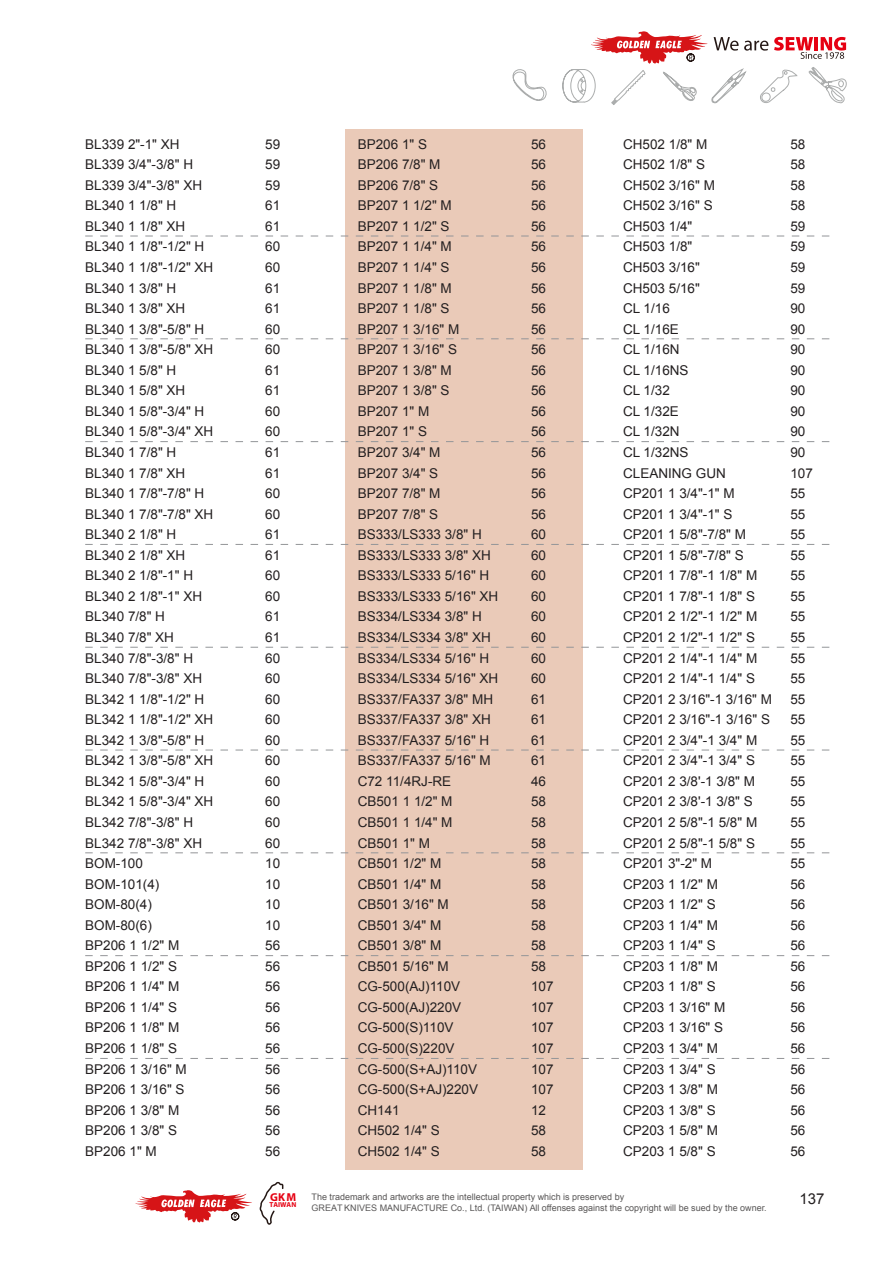
<style>
.page{position:relative;width:893px;height:1263px;background:#fff}
.page>*{position:absolute;margin:0;border:0;box-sizing:border-box;transform-origin:0 0}
.t1{font:15px "Arial";color:#231f20}
.t2{font:13.5px/20.5px "Arial";color:#231f20}
.t3{font:700 11.55px "Myriad Pro";color:#e60012}
.t4{font:9px "Arial";color:#595757}
.t5{font:700 7.2px "Myriad Pro";color:#e60012}
</style>
<div class="page">
<svg style="left:512px;top:31px;width:335px;height:74px"></svg>
<svg style="left:259px;top:1182px;width:24px;height:43px"></svg>
<svg style="left:135px;top:1190px;width:117px;height:32px"></svg>
<div style="left:345px;top:129px;width:238px;height:1040px;background:#eacab8"></div>
<svg style="left:85px;top:236px;width:744px;height:1px"></svg>
<svg style="left:85px;top:339px;width:744px;height:1px"></svg>
<svg style="left:85px;top:544px;width:744px;height:1px"></svg>
<svg style="left:85px;top:852px;width:744px;height:1px"></svg>
<svg style="left:85px;top:441px;width:744px;height:1px"></svg>
<svg style="left:85px;top:750px;width:744px;height:1px"></svg>
<svg style="left:85px;top:647px;width:744px;height:1px"></svg>
<svg style="left:85px;top:955px;width:744px;height:1px"></svg>
<svg style="left:85px;top:1058px;width:744px;height:1px"></svg>
<p class="t2" style="left:85px;top:134px;width:130px">BL339 2"-1" XH<br>BL339 3/4"-3/8" H<br>BL339 3/4"-3/8" XH<br>BL340 1 1/8" H<br>BL340 1 1/8" XH<br>BL340 1 1/8"-1/2" H<br>BL340 1 1/8"-1/2" XH<br>BL340 1 3/8" H<br>BL340 1 3/8" XH<br>BL340 1 3/8"-5/8" H<br>BL340 1 3/8"-5/8" XH<br>BL340 1 5/8" H<br>BL340 1 5/8" XH<br>BL340 1 5/8"-3/4" H<br>BL340 1 5/8"-3/4" XH<br>BL340 1 7/8" H<br>BL340 1 7/8" XH<br>BL340 1 7/8"-7/8" H<br>BL340 1 7/8"-7/8" XH<br>BL340 2 1/8" H<br>BL340 2 1/8" XH<br>BL340 2 1/8"-1" H<br>BL340 2 1/8"-1" XH<br>BL340 7/8" H<br>BL340 7/8" XH<br>BL340 7/8"-3/8" H<br>BL340 7/8"-3/8" XH<br>BL342 1 1/8"-1/2" H<br>BL342 1 1/8"-1/2" XH<br>BL342 1 3/8"-5/8" H<br>BL342 1 3/8"-5/8" XH<br>BL342 1 5/8"-3/4" H<br>BL342 1 5/8"-3/4" XH<br>BL342 7/8"-3/8" H<br>BL342 7/8"-3/8" XH<br>BOM-100<br>BOM-101(4)<br>BOM-80(4)<br>BOM-80(6)<br>BP206 1 1/2" M<br>BP206 1 1/2" S<br>BP206 1 1/4" M<br>BP206 1 1/4" S<br>BP206 1 1/8" M<br>BP206 1 1/8" S<br>BP206 1 3/16" M<br>BP206 1 3/16" S<br>BP206 1 3/8" M<br>BP206 1 3/8" S<br>BP206 1" M</p>
<p class="t2" style="left:358px;top:134px;width:142px">BP206 1" S<br>BP206 7/8" M<br>BP206 7/8" S<br>BP207 1 1/2" M<br>BP207 1 1/2" S<br>BP207 1 1/4" M<br>BP207 1 1/4" S<br>BP207 1 1/8" M<br>BP207 1 1/8" S<br>BP207 1 3/16" M<br>BP207 1 3/16" S<br>BP207 1 3/8" M<br>BP207 1 3/8" S<br>BP207 1" M<br>BP207 1" S<br>BP207 3/4" M<br>BP207 3/4" S<br>BP207 7/8" M<br>BP207 7/8" S<br>BS333/LS333 3/8" H<br>BS333/LS333 3/8" XH<br>BS333/LS333 5/16" H<br>BS333/LS333 5/16" XH<br>BS334/LS334 3/8" H<br>BS334/LS334 3/8" XH<br>BS334/LS334 5/16" H<br>BS334/LS334 5/16" XH<br>BS337/FA337 3/8" MH<br>BS337/FA337 3/8" XH<br>BS337/FA337 5/16" H<br>BS337/FA337 5/16" M<br>C72 11/4RJ-RE<br>CB501 1 1/2" M<br>CB501 1 1/4" M<br>CB501 1" M<br>CB501 1/2" M<br>CB501 1/4" M<br>CB501 3/16" M<br>CB501 3/4" M<br>CB501 3/8" M<br>CB501 5/16" M<br>CG-500(AJ)110V<br>CG-500(AJ)220V<br>CG-500(S)110V<br>CG-500(S)220V<br>CG-500(S+AJ)110V<br>CG-500(S+AJ)220V<br>CH141<br>CH502 1/4" S<br>CH502 1/4" S</p>
<p class="t2" style="left:623px;top:134px;width:150px">CH502 1/8" M<br>CH502 1/8" S<br>CH502 3/16" M<br>CH502 3/16" S<br>CH503 1/4"<br>CH503 1/8"<br>CH503 3/16"<br>CH503 5/16"<br>CL 1/16<br>CL 1/16E<br>CL 1/16N<br>CL 1/16NS<br>CL 1/32<br>CL 1/32E<br>CL 1/32N<br>CL 1/32NS<br>CLEANING GUN<br>CP201 1 3/4"-1" M<br>CP201 1 3/4"-1" S<br>CP201 1 5/8"-7/8" M<br>CP201 1 5/8"-7/8" S<br>CP201 1 7/8"-1 1/8" M<br>CP201 1 7/8"-1 1/8" S<br>CP201 2 1/2"-1 1/2" M<br>CP201 2 1/2"-1 1/2" S<br>CP201 2 1/4"-1 1/4" M<br>CP201 2 1/4"-1 1/4" S<br>CP201 2 3/16"-1 3/16" M<br>CP201 2 3/16"-1 3/16" S<br>CP201 2 3/4"-1 3/4" M<br>CP201 2 3/4"-1 3/4" S<br>CP201 2 3/8'-1 3/8" M<br>CP201 2 3/8'-1 3/8" S<br>CP201 2 5/8"-1 5/8" M<br>CP201 2 5/8"-1 5/8" S<br>CP201 3"-2" M<br>CP203 1 1/2" M<br>CP203 1 1/2" S<br>CP203 1 1/4" M<br>CP203 1 1/4" S<br>CP203 1 1/8" M<br>CP203 1 1/8" S<br>CP203 1 3/16" M<br>CP203 1 3/16" S<br>CP203 1 3/4" M<br>CP203 1 3/4" S<br>CP203 1 3/8" M<br>CP203 1 3/8" S<br>CP203 1 5/8" M<br>CP203 1 5/8" S</p>
<p class="t2" style="left:265px;top:134px;width:17px;text-align:justify">59<br>59<br>59<br>61<br>61<br>60<br>60<br>61<br>61<br>60<br>60<br>61<br>61<br>60<br>60<br>61<br>61<br>60<br>60<br>61<br>61<br>60<br>60<br>61<br>61<br>60<br>60<br>60<br>60<br>60<br>60<br>60<br>60<br>60<br>60<br>10<br>10<br>10<br>10<br>56<br>56<br>56<br>56<br>56<br>56<br>56<br>56<br>56<br>56<br>56</p>
<p class="t2" style="left:531px;top:134px;width:24px">56<br>56<br>56<br>56<br>56<br>56<br>56<br>56<br>56<br>56<br>56<br>56<br>56<br>56<br>56<br>56<br>56<br>56<br>56<br>60<br>60<br>60<br>60<br>60<br>60<br>60<br>60<br>61<br>61<br>61<br>61<br>46<br>58<br>58<br>58<br>58<br>58<br>58<br>58<br>58<br>58<br>107<br>107<br>107<br>107<br>107<br>107<br>12<br>58<br>58</p>
<p class="t2" style="left:790px;top:134px;width:24px">58<br>58<br>58<br>58<br>59<br>59<br>59<br>59<br>90<br>90<br>90<br>90<br>90<br>90<br>90<br>90<br>107<br>55<br>55<br>55<br>55<br>55<br>55<br>55<br>55<br>55<br>55<br>55<br>55<br>55<br>55<br>55<br>55<br>55<br>55<br>55<br>56<br>56<br>56<br>56<br>56<br>56<br>56<br>56<br>56<br>56<br>56<br>56<br>56<br>56</p>
<p class="t3" style="left:270px;top:1190px;width:27px">GKM</p>
<p class="t5" style="left:270px;top:1201px;width:28px">TAIWAN</p>
<p class="t4" style="left:312px;top:1191px;width:314px">The trademark and artworks are the intellectual property which is preserved by</p>
<p class="t1" style="left:799px;top:1189px;width:27px">137</p>
<p class="t4" style="left:312px;top:1202px;width:457px">GREAT KNIVES MANUFACTURE Co., Ltd. (TAIWAN) All offenses against the copyright will be sued by the owner.</p>
</div>
